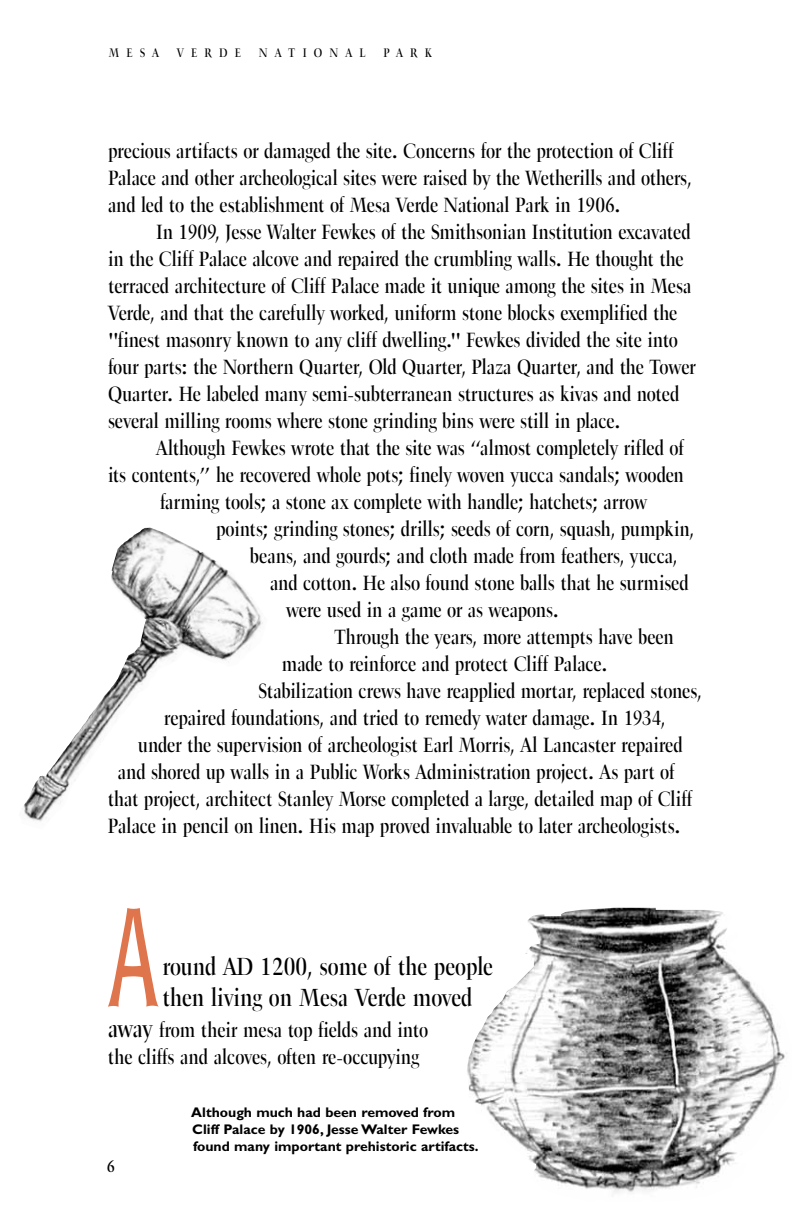
<style>
.page{position:relative;width:792px;height:1224px;background:#fff}
.page>*{position:absolute;margin:0;border:0;box-sizing:border-box;transform-origin:0 0}
.t1{font:138px "Poppl Laudatio";color:#df754c;scale:.55 1}
.t2{font:24px/31px "Trumpet Lite";color:#000}
.t3{font:20px/27px "Trumpet Lite";letter-spacing:-.005em;color:#000}
.t4{font:700 16px "Trumpet Lite";color:#000}
.t5{font:700 14px/17px "Gill Sans";color:#000}
.t6{font:12px "Trumpet Lite";letter-spacing:.6em;color:#000}
.s1{font-size:24px}
</style>
<div class="page">
<img style="left:22px;top:528px;width:241px;height:294px">
<img style="left:467px;top:908px;width:318px;height:285px">
<p class="t6" style="left:109px;top:45px;width:52px">MESA</p>
<p class="t6" style="left:177px;top:45px;width:66px">VERDE</p>
<p class="t6" style="left:259px;top:45px;width:108px">NATIONAL</p>
<p class="t6" style="left:383px;top:45px;width:50px">PARK</p>
<p class="t3" style="left:108px;top:137px;width:585px">precious artifacts or damaged the site. Concerns for the protection of Cliff<br>Palace and other archeological sites were raised by the Wetherills and others, and led to the establishment of Mesa Verde National Park in 1906.</p>
<p class="t3" style="left:108px;top:218px;width:589px;text-indent:48px">In 1909, Jesse Walter Fewkes of the Smithsonian Institution excavated in the Cliff Palace alcove and repaired the crumbling walls. He thought the terraced architecture of Cliff Palace made it unique among the sites in Mesa Verde, and that the carefully worked, uniform stone blocks exemplified the "finest masonry known to any cliff dwelling." Fewkes divided the site into four parts: the Northern Quarter, Old Quarter, Plaza Quarter, and the Tower Quarter. He labeled many semi-subterranean structures as kivas and noted several milling rooms where stone grinding bins were still in place.</p>
<p class="t3" style="left:156px;top:434px;width:529px">Although Fewkes wrote that the site was “almost completely rifled of</p>
<p class="t3" style="left:108px;top:461px;width:578px">its contents,” he recovered whole pots; finely woven yucca sandals; wooden</p>
<p class="t3" style="left:160px;top:488px;width:489px">farming tools; a stone ax complete with handle; hatchets; arrow</p>
<p class="t3" style="left:216px;top:515px;width:480px">points; grinding stones; drills; seeds of corn, squash, pumpkin,</p>
<p class="t3" style="left:250px;top:542px;width:429px">beans, and gourds; and cloth made from feathers, yucca,</p>
<p class="t3" style="left:270px;top:569px;width:420px">and cotton. He also found stone balls that he surmised</p>
<p class="t3" style="left:286px;top:596px;width:275px">were used in a game or as weapons.</p>
<p class="t3" style="left:334px;top:623px;width:341px">Through the years, more attempts have been</p>
<p class="t3" style="left:282px;top:650px;width:327px">made to reinforce and protect Cliff Palace.</p>
<p class="t3" style="left:258px;top:677px;width:445px">Stabilization crews have reapplied mortar, replaced stones,</p>
<p class="t3" style="left:164px;top:704px;width:503px">repaired foundations, and tried to remedy water damage. In 1934,</p>
<p class="t3" style="left:138px;top:731px;width:546px">under the supervision of archeologist Earl Morris, Al Lancaster repaired</p>
<p class="t3" style="left:118px;top:758px;width:558px">and shored up walls in a Public Works Administration project. As part of</p>
<p class="t3" style="left:108px;top:785px;width:586px">that project, architect Stanley Morse completed a large, detailed map of Cliff</p>
<p class="t3" style="left:108px;top:812px;width:574px">Palace in pencil on linen. His map proved invaluable to later archeologists.</p>
<h1 class="t1" style="left:108px;top:881px;width:94px">A</h1>
<p class="t2" style="left:162px;top:951px;width:332px">round AD 1200, some of the people then living on Mesa Verde moved</p>
<p class="t3" style="left:108px;top:1016px;width:322px"><span class="s1">away</span> from their mesa top fields and into the cliffs and alcoves, often re-occupying</p>
<p class="t4" style="left:107px;top:1156px;width:10px">6</p>
<p class="t5" style="left:191px;top:1104px;width:289px">Although much had been removed from<br>Cliff Palace by 1906, Jesse Walter Fewkes found many important prehistoric artifacts.</p>
</div>
